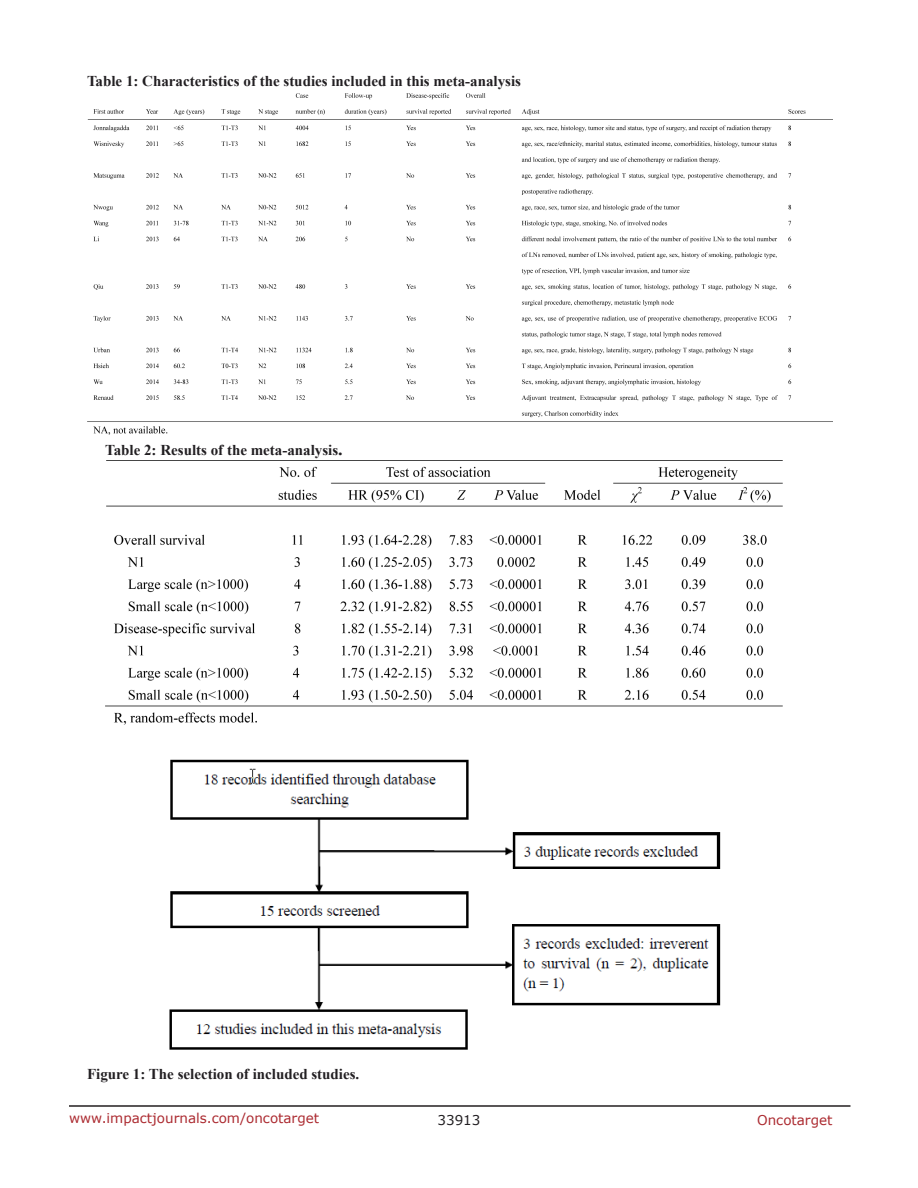
<style>
.page{position:relative;width:918px;height:1188px;background:#fff}
.page>*{position:absolute;margin:0;border:0;box-sizing:border-box;transform-origin:0 0}
.TableHeading{font:700 15px "Times New Roman";color:#221f22}
.FigureText{font:700 15px "Times New Roman";color:#221f22}
.t1{font:13.5px "Verdana";color:#ac2b31}
.t2{font:13.5px "Verdana";color:#221f22}
.s1{font-size:18px}
</style>
<div class="page">
<hr style="left:69px;top:1105px;width:781px;height:2px;background:#231f20">
<img style="left:87px;top:94px;width:745px;height:341px">
<img style="left:105px;top:466px;width:678px;height:258px">
<img style="left:169px;top:759px;width:552px;height:291px">
<p class="TableHeading" style="left:87px;top:70px;width:436px">Table 1: Characteristics of the studies included in this meta-analysis</p>
<p class="TableHeading" style="left:105px;top:440px;width:239px">Table 2: Results of the meta-analysis<span class="s1">.</span></p>
<p class="FigureText" style="left:87px;top:1064px;width:274px">Figure 1: The selection of included studies.</p>
<p class="t1" style="left:69px;top:1109px;width:252px">www.impactjournals.com/oncotarget</p>
<p class="t2" style="left:438px;top:1111px;width:44px">33913</p>
<p class="t1" style="left:757px;top:1111px;width:77px">Oncotarget</p>
</div>
